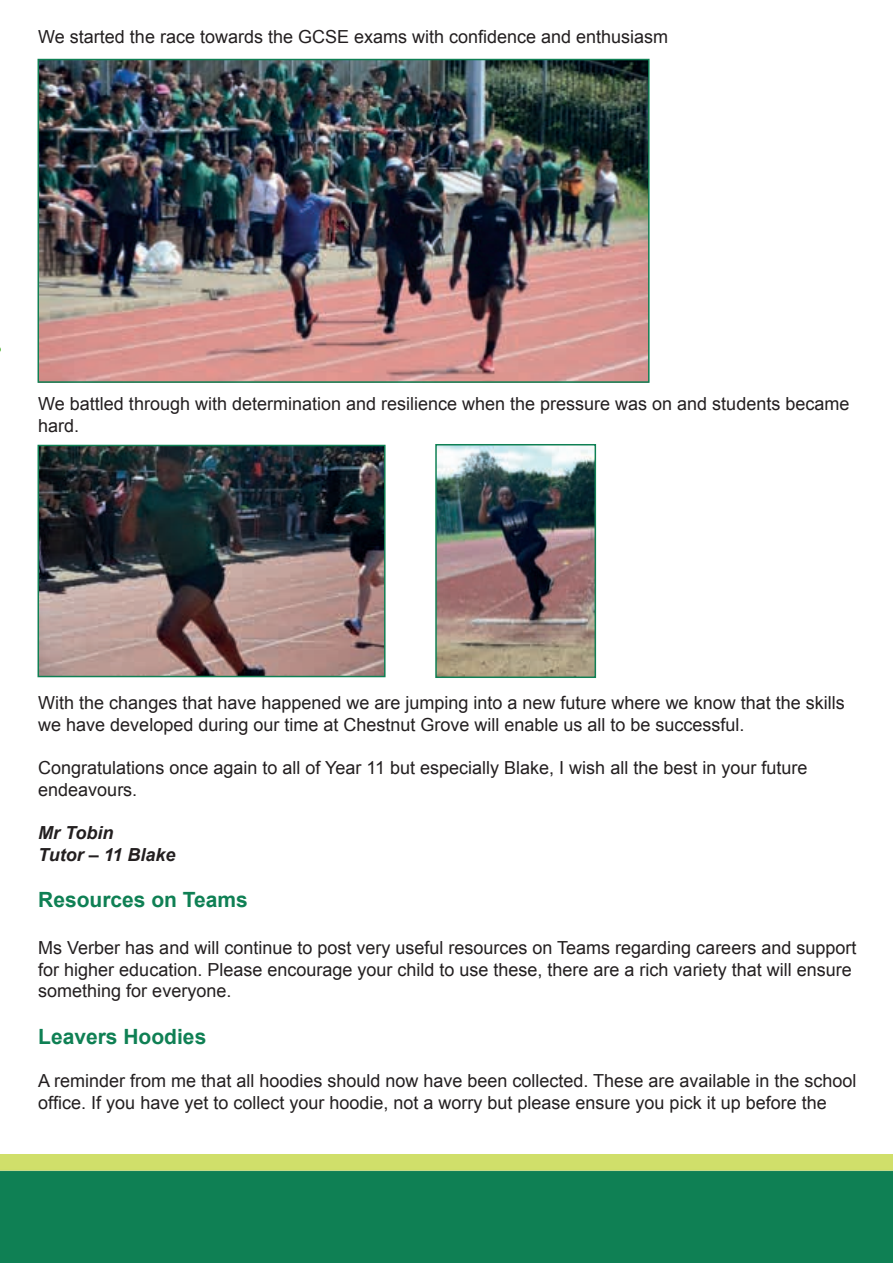
<style>
.page{position:relative;width:893px;height:1263px;background:#fff}
.page>*{position:absolute;margin:0;border:0;box-sizing:border-box;transform-origin:0 0}
.t1{font:700 21px "Arial";color:#0f8054}
.t2{font:18px/21.6px "Arial";color:#231f20}
.t3{font:italic 700 18px/21.6px "Arial";color:#231f20}
</style>
<div class="page">
<img style="left:0;top:1154px;width:893px;height:109px">
<img style="left:41px;top:62px;width:606px;height:318px">
<div style="left:38px;top:59px;width:612px;height:324px;border:2px solid #0f8054"></div>
<img style="left:41px;top:448px;width:342px;height:226px">
<div style="left:38px;top:445px;width:348px;height:232px;border:2px solid #0f8054"></div>
<img style="left:438px;top:447px;width:155px;height:228px">
<div style="left:435px;top:444px;width:161px;height:234px;border:2px solid #0f8054"></div>
<p class="t2" style="left:38px;top:26px;width:631px">We started the race towards the GCSE exams with confidence and enthusiasm</p>
<p class="t2" style="left:38px;top:393px;width:813px">We battled through with determination and resilience when the pressure was on and students became hard.</p>
<p class="t2" style="left:38px;top:692px;width:808px">With the changes that have happened we are jumping into a new future where we know that the skills we have developed during our time at Chestnut Grove will enable us all to be successful.</p>
<p class="t2" style="left:38px;top:757px;width:771px">Congratulations once again to all of Year 11 but especially Blake, I wish all the best in your future endeavours.</p>
<p class="t3" style="left:38px;top:822px;width:139px">Mr Tobin<br>Tutor – 11 Blake</p>
<p class="t1" style="left:38px;top:886px;width:211px">Resources on Teams</p>
<p class="t2" style="left:38px;top:937px;width:820px">Ms Verber has and will continue to post very useful resources on Teams regarding careers and support for higher education. Please encourage your child to use these, there are a rich variety that will ensure something for everyone.</p>
<p class="t1" style="left:38px;top:1023px;width:170px">Leavers Hoodies</p>
<p class="t2" style="left:38px;top:1070px;width:820px">A reminder from me that all hoodies should now have been collected. These are available in the school office. If you have yet to collect your hoodie, not a worry but please ensure you pick it up before the</p>
</div>
